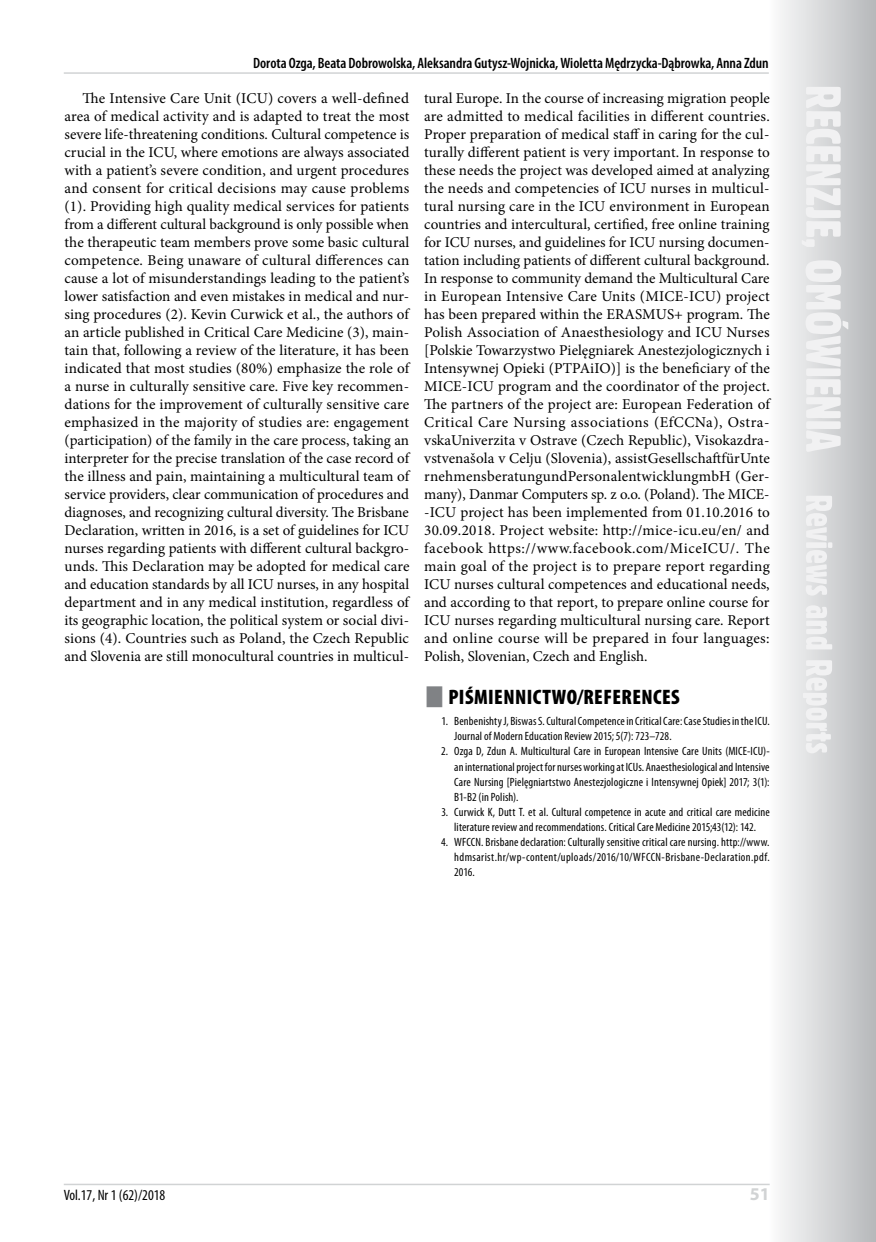
<style>
.page{position:relative;width:876px;height:1242px;background:#fff}
.page>*{position:absolute;margin:0;border:0;box-sizing:border-box;transform-origin:0 0}
.t1{font:900 condensed 21px "Myriad Pro";letter-spacing:.02em;color:#000}
.t2{font:700 18px "Myriad Pro";color:#d1d3d4}
.t3{font:15px/18px "Minion Pro";color:#000;text-align:justify}
.t4{font:600 condensed 15px "Myriad Pro";letter-spacing:-.005em;color:#000}
.t5{font:condensed 15px "Myriad Pro";color:#000}
.t6{font:condensed 12px/15px "Myriad Pro";letter-spacing:.01em;color:#000;text-align:justify}
</style>
<div class="page">
<svg style="left:780px;top:0;width:96px;height:1242px;background:#d4d5d7"></svg>
<svg style="left:802px;top:87px;width:46px;height:666px"></svg>
<hr style="left:64px;top:1183px;width:706px;height:2px;background:#d1d3d4">
<hr style="left:64px;top:72px;width:705px;height:2px;background:#d1d3d4">
<p class="t4" style="left:253px;top:54px;width:517px">Dorota Ozga, Beata Dobrowolska, Aleksandra Gutysz-Wojnicka, Wioletta Mędrzycka-Dąbrowka, Anna Zdun</p>
<p class="t3" style="left:64px;top:89px;width:346px;text-indent:18px">The Intensive Care Unit (ICU) covers a well-defined area of medical activity and is adapted to treat the most severe life-threatening conditions. Cultural competence is crucial in the ICU, where emotions are always associated with a patient’s severe condition, and urgent procedures and consent for critical decisions may cause problems (1). Providing high quality medical services for patients from a different cultural background is only possible when the therapeutic team members prove some basic cultural competence. Being unaware of cultural differences can cause a lot of misunderstandings leading to the patient’s lower satisfaction and even mistakes in medical and nur&shy;sing procedures (2). Kevin Curwick et al., the authors of an article published in Critical Care Medicine (3), main&shy;tain that, following a review of the literature, it has been indicated that most studies (80%) emphasize the role of a nurse in culturally sensitive care. Five key recommen&shy;dations for the improvement of culturally sensitive care emphasized in the majority of studies are: engagement (participation) of the family in the care process, taking an interpreter for the precise translation of the case record of the illness and pain, maintaining a multicultural team of service providers, clear communication of procedures and diagnoses, and recognizing cultural diversity. The Brisbane Declaration, written in 2016, is a set of guidelines for ICU nurses regarding patients with different cultural backgro&shy;unds. This Declaration may be adopted for medical care and education standards by all ICU nurses, in any hospital department and in any medical institution, regardless of its geographic location, the political system or social divi&shy;sions (4). Countries such as Poland, the Czech Republic and Slovenia are still monocultural countries in multicul-</p>
<p class="t3" style="left:424px;top:89px;width:347px">tural Europe. In the course of increasing migration people are admitted to medical facilities in different countries.<br>Proper preparation of medical staff in caring for the cul&shy;turally different patient is very important. In response to these needs the project was developed aimed at analyzing the needs and competencies of ICU nurses in multicul&shy;tural nursing care in the ICU environment in European countries and intercultural, certified, free online training for ICU nurses, and guidelines for ICU nursing documen&shy;tation including patients of different cultural background.<br>In response to community demand the Multicultural Care in European Intensive Care Units (MICE-ICU) project has been prepared within the ERASMUS+ program. The Polish Association of Anaesthesiology and ICU Nurses [Polskie Towarzystwo Pielęgniarek Anestezjologicznych i Intensywnej Opieki (PTPAiIO)] is the beneficiary of the MICE-ICU program and the coordinator of the project.<br>The partners of the project are: European Federation of Critical Care Nursing associations (EfCCNa), Ostra&shy;vskaUniverzita v Ostrave (Czech Republic), Visokazdra&shy;vstvenašola v Celju (Slovenia), assistGesellschaftfürUnte rnehmensberatungundPersonalentwicklungmbH (Ger&shy;many), Danmar Computers sp. z o.o. (Poland). The MICE--ICU project has been implemented from 01.10.2016 to 30.09.2018. Project website: http://mice-icu.eu/en/ and facebook https://www.facebook.com/MiceICU/. The main goal of the project is to prepare report regarding ICU nurses cultural competences and educational needs, and according to that report, to prepare online course for ICU nurses regarding multicultural nursing care. Report and online course will be prepared in four languages:<br>Polish, Slovenian, Czech and English.</p>
<h1 class="t1" style="left:448px;top:684px;width:233px">PIŚMIENN ICTWO/REFERENCES</h1>
<p class="t6" style="left:454px;top:714px;width:317px;text-indent:-13px">1. Benbenishty J, Biswas S. Cultural Competence in Critical Care: Case Studies in the ICU.<br>Journal of Modern Education Review 2015; 5(7): 723–728.</p>
<p class="t6" style="left:454px;top:744px;width:317px;text-indent:-13px">2. Ozga D, Zdun A. Multicultural Care in European Intensive Care Units (MICE-ICU)- an international project for nurses working at ICUs. Anaesthesiological and Intensive Care Nursing [Pielęgniartstwo Anestezjologiczne i Intensywnej Opiek] 2017; 3(1):<br>B1-B2 (in Polish).</p>
<p class="t6" style="left:441px;top:804px;width:330px;text-align:center">3. Curwick K, Dutt T. et al. Cultural competence in acute and critical care medicine literature review and recommendations. Critical Care Medicine 2015;43(12): 142.</p>
<p class="t6" style="left:454px;top:834px;width:317px;text-indent:-13px">4. WFCCN. Brisbane declaration: Culturally sensitive critical care nursing. http://www. hdmsarist.hr/wp-content/uploads/2016/10/WFCCN-Brisbane-Declaration.pdf.<br>2016.</p>
<p class="t5" style="left:64px;top:1186px;width:103px">Vol.17, Nr 1 (62)/2018</p>
<p class="t2" style="left:750px;top:1182px;width:21px">51</p>
</div>
